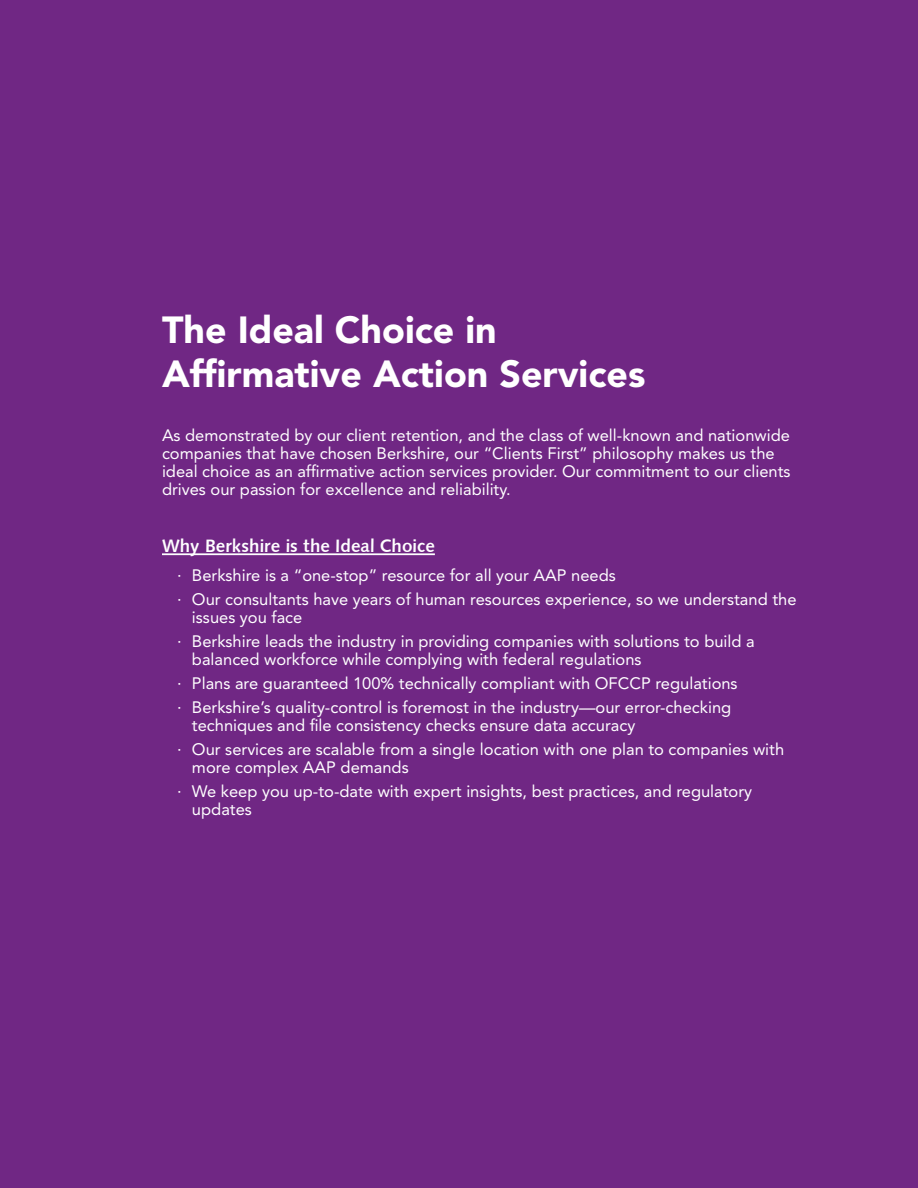
<style>
.page{position:relative;width:918px;height:1188px;background:#702784}
.page>*{position:absolute;margin:0;border:0;box-sizing:border-box;transform-origin:0 0}
.t1{font:900 37.5px/43.5px "Avenir LT Std";color:#fff}
.t2{font:18px "Humanist 531 BT Bold A";color:#fff}
.t3{font:16.5px/24px "Avenir LT Std";color:#fff}
</style>
<div class="page">
<hr style="left:162px;top:553px;width:273px;height:2px;background:#fff">
<h1 class="t1" style="left:162px;top:308px;width:485px">The Ideal Choice in<br>Affirmative Action Services</h1>
<p class="t3" style="left:162px;top:426px;width:630px;line-height:18px">As demonstrated by our client retention, and the class of well-known and nationwide companies that have chosen Berkshire, our “Clients First” philosophy makes us the ideal choice as an affirmative action services provider. Our commitment to our clients drives our passion for excellence and reliability.</p>
<p class="t2" style="left:162px;top:535px;width:274px">Why Berkshire is the Ideal Choice</p>
<p class="t3" style="left:177px;top:563px;width:621px">· Berkshire is a “one-stop” resource for all your AAP needs<br>· Our consultants have years of human resources experience, so we understand the</p>
<p class="t3" style="left:177px;top:605px;width:579px;text-indent:15px">issues you face<br>· Berkshire leads the industry in providing companies with solutions to build a</p>
<p class="t3" style="left:177px;top:647px;width:562px;text-indent:15px">balanced workforce while complying with federal regulations<br>· Plans are guaranteed 100% technically compliant with OFCCP regulations · Berkshire’s quality-control is foremost in the industry—our error-checking</p>
<p class="t3" style="left:177px;top:713px;width:609px;text-indent:15px">techniques and file consistency checks ensure data accuracy<br>· Our services are scalable from a single location with one plan to companies with</p>
<p class="t3" style="left:177px;top:755px;width:577px;text-indent:15px">more complex AAP demands<br>· We keep you up-to-date with expert insights, best practices, and regulatory</p>
<p class="t3" style="left:192px;top:797px;width:61px">updates</p>
</div>
